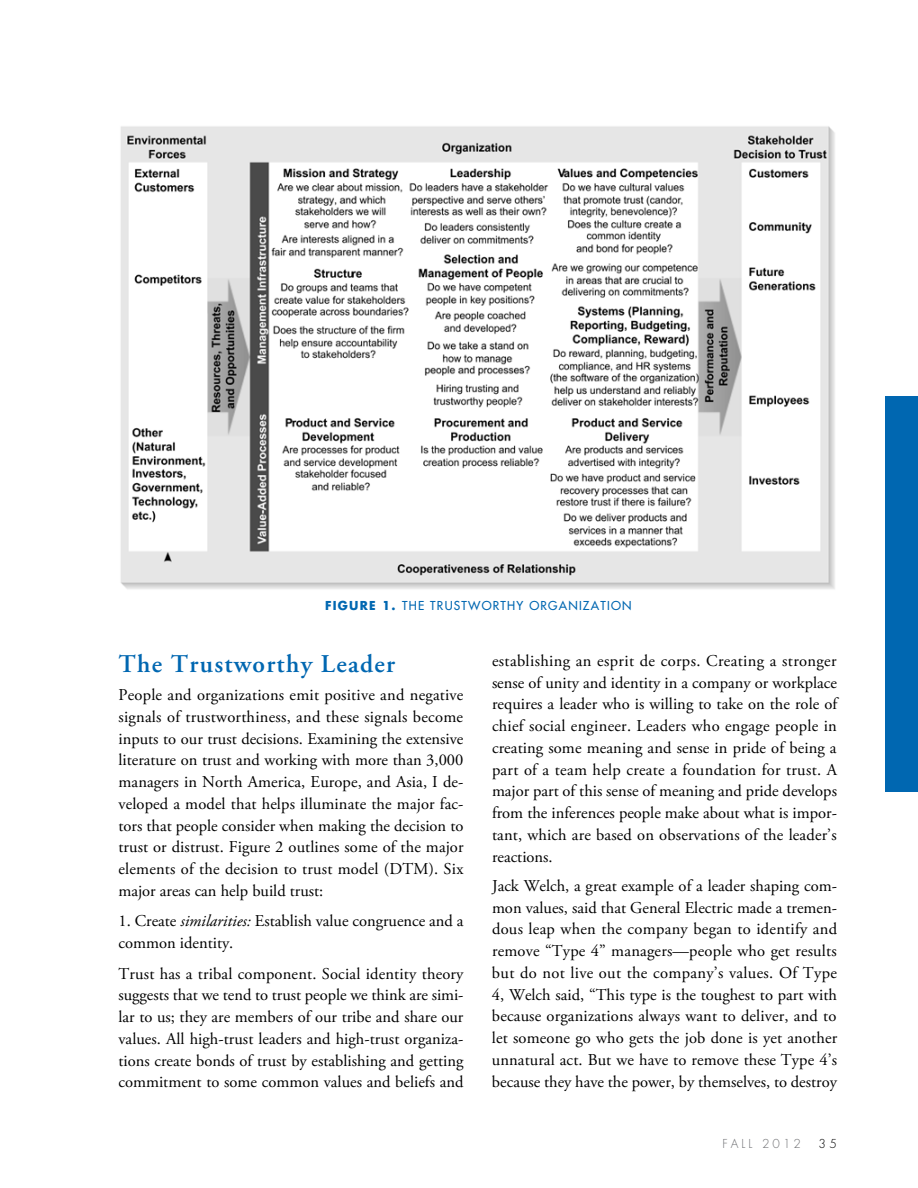
<style>
.page{position:relative;width:918px;height:1188px;background:#fff}
.page>*{position:absolute;margin:0;border:0;box-sizing:border-box;transform-origin:0 0}
.t1{font:600 25.5px "Adobe Garamond Pro";letter-spacing:.05em;color:#0067b1}
.t2{font:16.5px/21.8px "Adobe Garamond Pro";color:#000;text-align:justify}
.t3{font:500 12px "Futura Std";letter-spacing:.1em;color:#0067b1}
.t4{font:300 12px "Futura Std";letter-spacing:.25em;color:#6d6e71}
.t5{font:300 12px "Futura Std";color:#000}
.s1{font-weight:700}
.s2{font-style:italic}
</style>
<div class="page">
<div style="left:885px;top:396px;width:33px;height:396px;background:#0067b1"></div>
<img style="left:120px;top:126px;width:715px;height:463px">
<p class="t3" style="left:325px;top:598px;width:308px"><span class="s1">FIGURE 1.</span> THE TRUSTWORTHY ORGANIZATION</p>
<h1 class="t1" style="left:118px;top:650px;width:278px">The Trustworthy Leader</h1>
<p class="t2" style="left:118px;top:685px;width:347px">People and organizations emit positive and negative signals of trustworthiness, and these signals become inputs to our trust decisions. Examining the extensive literature on trust and working with more than 3,000 managers in North America, Europe, and Asia, I de&shy;veloped a model that helps illuminate the major fac&shy;tors that people consider when making the decision to trust or distrust. Figure 2 outlines some of the major elements of the decision to trust model (DTM). Six major areas can help build trust:</p>
<p class="t2" style="left:118px;top:911px;width:346px">1. Create <span class="s2">similarities:</span> Establish value congruence and a common identity.</p>
<p class="t2" style="left:118px;top:963px;width:347px">Trust has a tribal component. Social identity theory suggests that we tend to trust people we think are simi&shy;lar to us; they are members of our tribe and share our values. All high-trust leaders and high-trust organiza&shy;tions create bonds of trust by establishing and getting commitment to some common values and beliefs and</p>
<p class="t2" style="left:492px;top:650px;width:347px">establishing an esprit de corps. Creating a stronger sense of unity and identity in a company or workplace requires a leader who is willing to take on the role of chief social engineer. Leaders who engage people in creating some meaning and sense in pride of being a part of a team help create a foundation for trust. A major part of this sense of meaning and pride develops from the inferences people make about what is impor&shy;tant, which are based on observations of the leader’s reactions.</p>
<p class="t2" style="left:492px;top:875px;width:347px">Jack Welch, a great example of a leader shaping com&shy;mon values, said that General Electric made a tremen&shy;dous leap when the company began to identify and remove “Type 4” managers—people who get results but do not live out the company’s values. Of Type 4, Welch said, “This type is the toughest to part with because organizations always want to deliver, and to let someone go who gets the job done is yet another unnatural act. But we have to remove these Type 4’s because they have the power, by themselves, to destroy</p>
<p class="t4" style="left:723px;top:1136px;width:80px">fall 2012</p>
<p class="t5" style="left:819px;top:1136px;width:20px">3 5</p>
</div>
